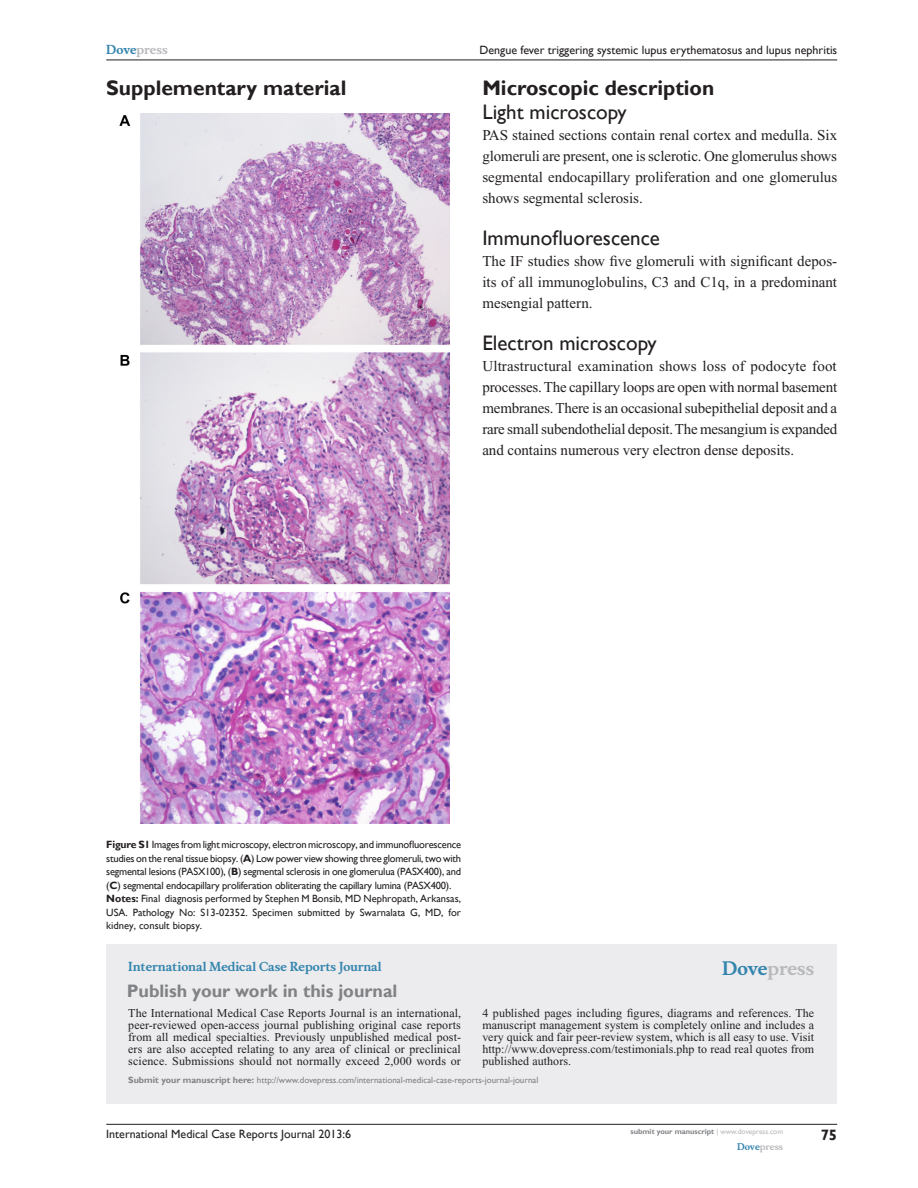
<style>
.page{position:relative;width:918px;height:1188px;background:#fff}
.page>*{position:absolute;margin:0;border:0;box-sizing:border-box;transform-origin:0 0}
.t1{font:21px "Gill Sans";color:#231f20}
.t2{font:700 21px "Gill Sans";color:#231f20}
.PromBx-H1{font:700 18px "Gill Sans";color:#808285}
.PromBx-Brand{font:700 18px "Musee";color:#b8b9bc}
.TxF{font:15px/21px "Times New Roman";color:#231f20;text-align:justify}
.t3{font:700 15px "Gill Sans";color:#231f20}
.PromBx-Tx{font:12px/12px "Times New Roman";letter-spacing:.005em;color:#231f20;text-align:justify}
.t4{font:12px "Gill Sans";color:#231f20}
.PromBx-JrnlName{font:700 12px "Musee";color:#3485ae}
.t5{font:700 12px "Musee";color:#b8b9bc}
.FC{font:10.5px/13.5px "Gill Sans";letter-spacing:-.02em;color:#231f20;text-align:justify}
.FigSNRI{font:10.5px/13.5px "Gill Sans";color:#231f20;text-align:justify}
.PromBx-SubmitMssWebA{font:9px "Gill Sans";color:#808285}
.t6{font:700 9px "Musee";color:#b8b9bc}
.t7{font:700 7.5px "Gill Sans";color:#808285}
.s1{color:#3485ae}
.s2{font-weight:700}
.s3{font-weight:400;color:#b8b9bc}
</style>
<div class="page">
<div style="left:106px;top:944px;width:731px;height:159px;background:#ececee"></div>
<hr style="left:106px;top:1124px;width:731px;height:1px;background:#231f20">
<hr style="left:106px;top:60px;width:731px;height:1px;background:#231f20">
<img style="left:119px;top:114px;width:331px;height:710px">
<p class="t5" style="left:106px;top:43px;width:63px"><span class="s1">Dove</span>press</p>
<p class="t4" style="left:480px;top:43px;width:359px">Dengue fever triggering systemic lupus erythematosus and lupus nephritis</p>
<h1 class="t2" style="left:106px;top:76px;width:242px">Supplementary material</h1>
<h1 class="t2" style="left:482px;top:76px;width:233px">Microscopic description</h1>
<h2 class="t1" style="left:482px;top:100px;width:146px">Light microscopy</h2>
<p class="TxF" style="left:482px;top:125px;width:356px">PAS stained sections contain renal cortex and medulla. Six glomeruli are present, one is sclerotic. One glomerulus shows segmental endocapillary proliferation and one glomerulus shows segmental sclerosis.</p>
<h2 class="t1" style="left:482px;top:226px;width:179px">Immunofluorescence</h2>
<p class="TxF" style="left:482px;top:251px;width:356px">The IF studies show five glomeruli with significant depos&shy;its of all immunoglobulins, C3 and C1q, in a predominant mesengial pattern.</p>
<h2 class="t1" style="left:482px;top:331px;width:176px">Electron microscopy</h2>
<p class="TxF" style="left:482px;top:356px;width:356px">Ultrastructural examination shows loss of podocyte foot processes. The capillary loops are open with normal basement membranes. There is an occasional subepithelial deposit and a rare small subendothelial deposit. The mesangium is expanded and contains numerous very electron dense deposits.</p>
<p class="FC" style="left:106px;top:838px;width:356px"><span class="s2">Figure S1</span> Images from light microscopy, electron microscopy, and immunofluorescence studies on the renal tissue biopsy. (<span class="s2">A</span>) Low power view showing three glomeruli, two with segmental lesions (PASX100), (<span class="s2">B</span>) segmental sclerosis in one glomerulua (PASX400), and (<span class="s2">C</span>) segmental endocapillary proliferation obliterating the capillary lumina (PASX400).</p>
<p class="FigSNRI" style="left:106px;top:892px;width:356px"><span class="s2">Notes:</span> Final diagnosis performed by Stephen M Bonsib, MD Nephropath, Arkansas, USA. Pathology No: S13-02352. Specimen submitted by Swarnalata G, MD, for kidney, consult biopsy.</p>
<p class="PromBx-JrnlName" style="left:128px;top:959px;width:255px">International Medical Case Reports Journal</p>
<p class="PromBx-H1" style="left:127px;top:980px;width:272px">Publish your work in this journal</p>
<p class="PromBx-Brand" style="left:722px;top:958px;width:94px"><span class="s1">Dove</span>press</p>
<p class="PromBx-Tx" style="left:128px;top:1007px;width:334px">The International Medical Case Reports Journal is an international, peer-reviewed open-access journal publishing original case reports from all medical specialties. Previously unpublished medical post&shy;ers are also accepted relating to any area of clinical or preclinical science. Submissions should not normally exceed 2,000 words or</p>
<p class="PromBx-Tx" style="left:482px;top:1007px;width:333px">4 published pages including figures, diagrams and references. The manuscript management system is completely online and includes a very quick and fair peer-review system, which is all easy to use. Visit http://www.dovepress.com/testimonials.php to read real quotes from published authors.</p>
<p class="PromBx-SubmitMssWebA" style="left:128px;top:1075px;width:412px"><span class="s2">Submit your manuscript here:</span> http://www.dovepress.com/international-medical-case-reports-journal-journal</p>
<p class="t4" style="left:106px;top:1127px;width:246px">International Medical Case Reports Journal 2013:6</p>
<p class="t7" style="left:631px;top:1127px;width:154px">submit your manuscript <span class="s3">| www.dovepress.com</span></p>
<p class="t6" style="left:737px;top:1141px;width:48px"><span class="s1">Dove</span>press</p>
<p class="t3" style="left:821px;top:1126px;width:18px">75</p>
</div>
